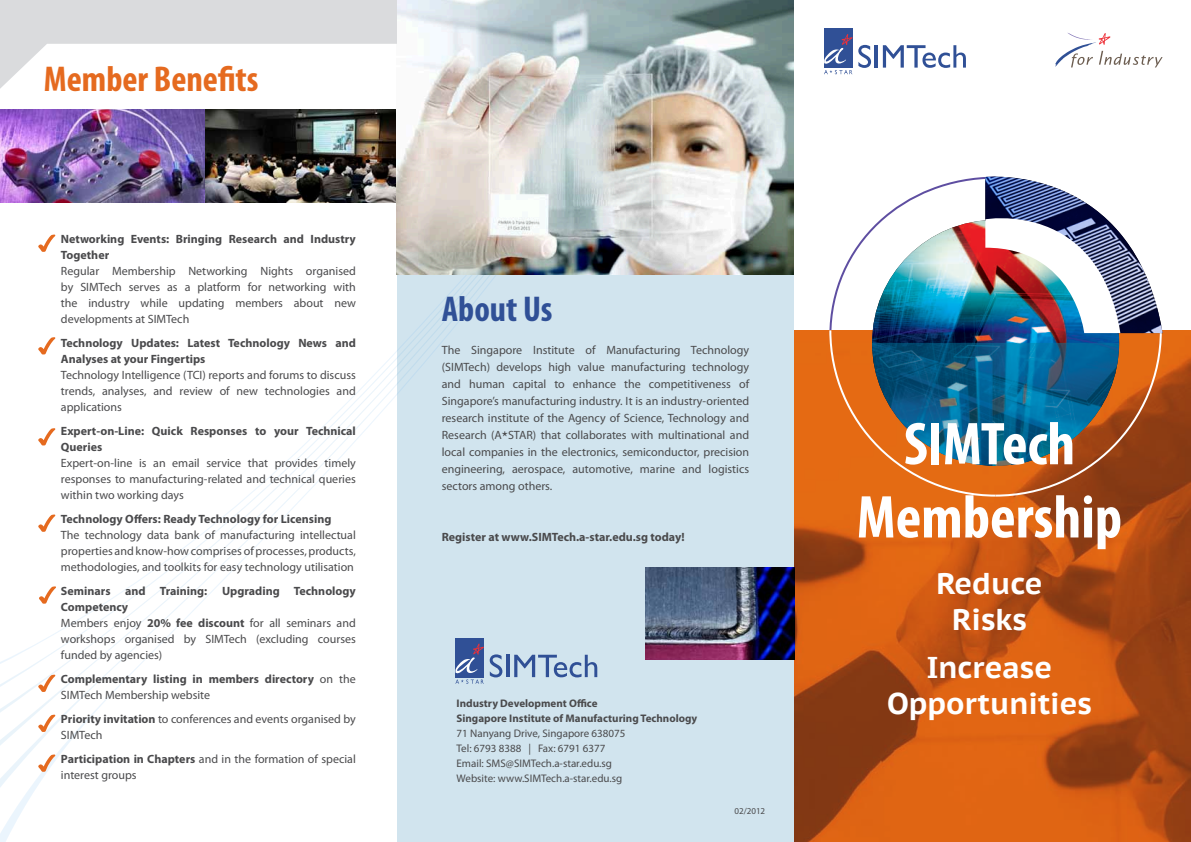
<style>
.page{position:relative;width:1191px;height:842px;background:#fff}
.page>*{position:absolute;margin:0;border:0;box-sizing:border-box;transform-origin:0 0}
.t1{font:700 condensed 61px/73.2px "Myriad Pro";color:#fff;text-align:center}
.t2{font:700 condensed 36px "Myriad Pro";color:#e56a1f}
.t3{font:700 condensed 36px "Myriad Pro";color:#305096}
.t4{font:700 30px/36px "PT Sans Caption";color:#fff;text-align:center}
.t5{font:12px/16px "Myriad Pro";color:#4a4a4c;text-align:justify}
.t6{font:700 12px/16px "Myriad Pro";color:#4a4a4c}
.t7{font:11px/15px "Myriad Pro";color:#4a4a4c}
.t8{font:700 11px/15px "Myriad Pro";color:#4a4a4c}
.t9{font:9px "Myriad Pro";color:#4a4a4c}
.s1{font-weight:700}
.s2{font-weight:400}
.s3{font-family:"Bembo"}
</style>
<div class="page">
<img style="left:794px;top:330px;width:397px;height:512px">
<div style="left:397px;top:0;width:397px;height:842px;background:#d1e4ee"></div>
<svg style="left:858px;top:45px;width:13px;height:23px"></svg>
<hr style="left:874px;top:45px;width:4px;height:23px;background:#305096">
<svg style="left:883px;top:45px;width:83px;height:23px"></svg>
<div style="left:824px;top:28px;width:28px;height:40px;background:#305096"></div>
<svg style="left:824px;top:34px;width:28px;height:30px"></svg>
<svg style="left:824px;top:70px;width:28px;height:4px"></svg>
<svg style="left:1055px;top:32px;width:107px;height:35px"></svg>
<img style="left:646px;top:567px;width:148px;height:93px">
<img style="left:204px;top:109px;width:192px;height:54px">
<img style="left:0;top:109px;width:204px;height:54px">
<svg style="left:0;top:163px;width:564px;height:559px"></svg>
<img style="left:397px;top:0;width:397px;height:275px">
<svg style="left:38px;top:235px;width:17px;height:17px"></svg>
<svg style="left:38px;top:428px;width:17px;height:17px"></svg>
<svg style="left:39px;top:586px;width:17px;height:18px"></svg>
<svg style="left:38px;top:715px;width:17px;height:17px"></svg>
<svg style="left:38px;top:514px;width:17px;height:18px"></svg>
<svg style="left:38px;top:754px;width:17px;height:18px"></svg>
<svg style="left:38px;top:337px;width:17px;height:17px"></svg>
<svg style="left:38px;top:675px;width:17px;height:17px"></svg>
<svg style="left:490px;top:654px;width:12px;height:23px"></svg>
<hr style="left:506px;top:655px;width:3px;height:22px;background:#305096">
<svg style="left:514px;top:655px;width:83px;height:22px"></svg>
<div style="left:455px;top:638px;width:29px;height:39px;background:#305096"></div>
<svg style="left:455px;top:644px;width:29px;height:40px"></svg>
<svg style="left:0;top:0;width:397px;height:89px"></svg>
<img style="left:828px;top:176px;width:334px;height:322px">
<h2 class="t2" style="left:44px;top:56px;width:216px">Member Benefits</h2>
<p class="t6" style="left:61px;top:230px;width:296px">Networking Events: Bringing Research and Industry<br>Together</p>
<p class="t5" style="left:61px;top:263px;width:296px">Regular Membership Networking Nights organised by SIMTech serves as a platform for networking with the industry while updating members about new developments at SIMTech</p>
<p class="t6" style="left:61px;top:334px;width:296px">Technology Updates: Latest Technology News and<br>Analyses at your Fingertips</p>
<p class="t5" style="left:61px;top:367px;width:296px">Technology Intelligence (TCI) reports and forums to discuss trends, analyses, and review of new technologies and applications</p>
<p class="t6" style="left:61px;top:422px;width:296px">Expert-on-Line: Quick Responses to your Technical<br>Queries</p>
<p class="t5" style="left:61px;top:455px;width:296px">Expert-on-line is an email service that provides timely responses to manufacturing-related and technical queries within two working days</p>
<p class="t6" style="left:61px;top:510px;width:272px">Technology Offers: Ready Technology for Licensing</p>
<p class="t5" style="left:61px;top:527px;width:296px">The technology data bank of manufacturing intellectual properties and know-how comprises of processes, products, methodologies, and toolkits for easy technology utilisation</p>
<p class="t5" style="left:61px;top:583px;width:296px;text-align:left"><span class="s1">Seminars and Training: Upgrading Technology Competency<br></span>Members enjoy <span class="s1">20% fee discount</span> for all seminars and workshops organised by SIMTech (excluding courses funded by agencies)</p>
<p class="t6" style="left:61px;top:670px;width:296px">Complementary listing in members directory <span class="s2">on the<br>SIMTech Membership website</span></p>
<p class="t5" style="left:61px;top:710px;width:296px"><span class="s1">Priority invitation</span> to conferences and events organised by<br>SIMTech</p>
<p class="t5" style="left:61px;top:750px;width:296px"><span class="s1">Participation in Chapters</span> and in the formation of special interest groups</p>
<h2 class="t3" style="left:442px;top:286px;width:112px">About Us</h2>
<p class="t5" style="left:442px;top:341px;width:309px;line-height:17px">The Singapore Institute of Manufacturing Technology (SIMTech) develops high value manufacturing technology and human capital to enhance the competitiveness of Singapore’s manufacturing industry. It is an industry-oriented research institute of the Agency of Science, Technology and Research (A<span class="s3">*</span>STAR) that collaborates with multinational and local companies in the electronics, semiconductor, precision engineering, aerospace, automotive, marine and logistics sectors among others.</p>
<p class="t6" style="left:442px;top:528px;width:244px">Register at www.SIMTech.a-star.edu.sg today!</p>
<p class="t8" style="left:456px;top:695px;width:242px">Industry Development Office<br>Singapore Institute of Manufacturing Technology</p>
<p class="t7" style="left:456px;top:726px;width:170px">71 Nanyang Drive, Singapore 638075<br>Tel: 6793 8388 | Fax: 6791 6377<br>Email: SMS@SIMTech.a-star.edu.sg Website: www.SIMTech.a-star.edu.sg</p>
<p class="t9" style="left:734px;top:805px;width:32px">02/2012</p>
<h1 class="t1" style="left:857px;top:406px;width:267px">SIMTech<br>Membership</h1>
<h3 class="t4" style="left:936px;top:565px;width:108px">Reduce<br>Risks</h3>
<h3 class="t4" style="left:887px;top:649px;width:206px">Increase<br>Opportunities</h3>
</div>
